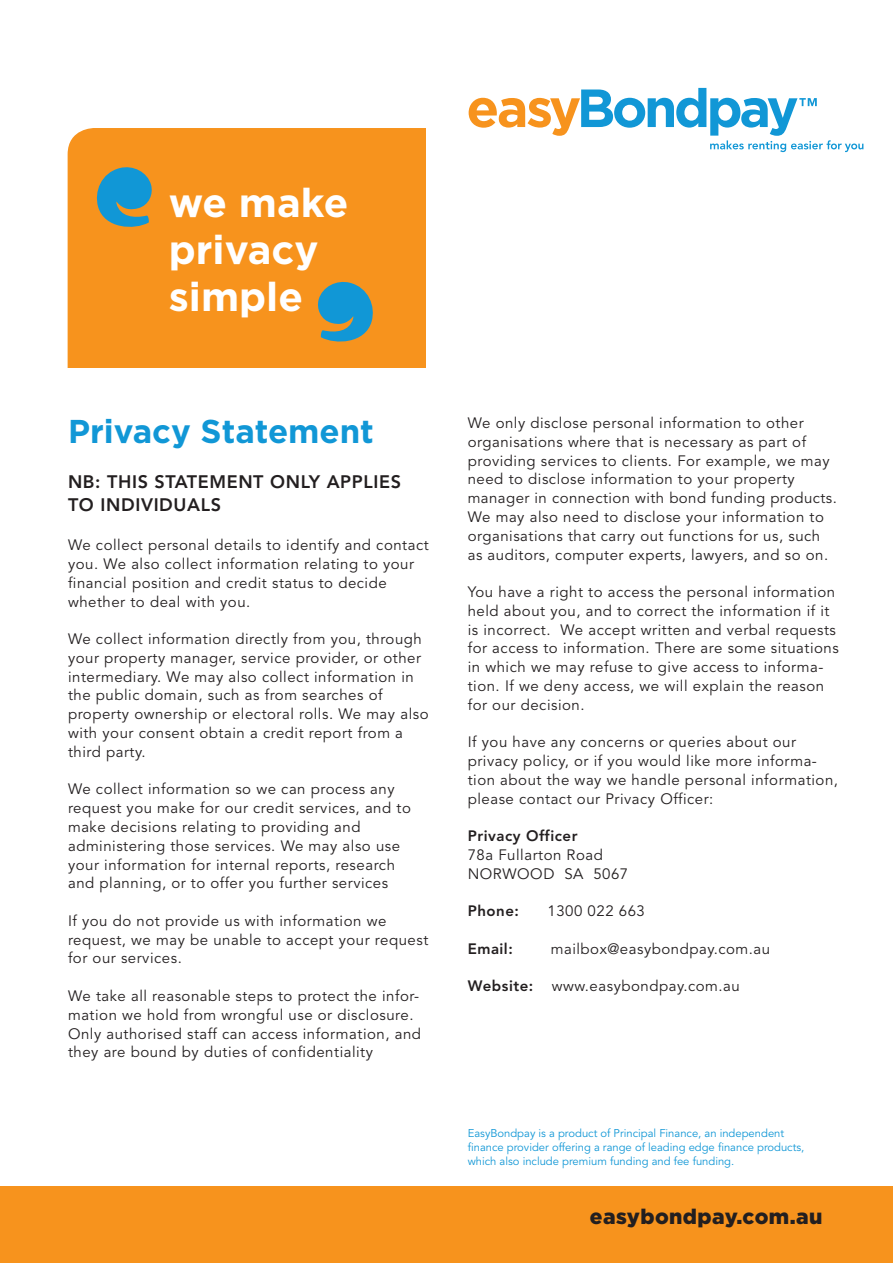
<style>
.page{position:relative;width:893px;height:1263px;background:#fff}
.page>*{position:absolute;margin:0;border:0;box-sizing:border-box;transform-origin:0 0}
.t1{font:700 40.2px/46.7px "Gotham Pro";color:#fff}
.t2{font:700 33px "Gotham Pro";color:#1197d6}
.t3{font:900 21px "Gotham Pro";letter-spacing:.02em;color:#231f20}
.t4{font:800 18px/22.5px "Avenir";letter-spacing:.035em;color:#231f20}
.t5{font:15px/18.8px "Avenir";letter-spacing:.035em;color:#231f20}
.t6{font:800 15px "Avenir";letter-spacing:.035em;color:#231f20}
.t7{font:11.25px/14.1px "Avenir";color:#1197d6}
.s1{font-weight:800}
</style>
<div class="page">
<div style="left:0;top:1186px;width:893px;height:77px;background:#f7931d"></div>
<svg style="left:469px;top:88px;width:394px;height:64px"></svg>
<div style="left:68px;top:128px;width:358px;height:239px;background:#f7931d"></div>
<svg style="left:97px;top:167px;width:55px;height:60px;background:#5095a3"></svg>
<svg style="left:318px;top:282px;width:55px;height:60px;background:#5095a3"></svg>
<h1 class="t1" style="left:169px;top:180px;width:181px">we make privacy simple</h1>
<h2 class="t2" style="left:68px;top:412px;width:307px">Privacy Statement</h2>
<p class="t4" style="left:68px;top:472px;width:335px">NB: THIS STATEMENT ONLY APPLIES<br>TO INDIVIDUALS</p>
<p class="t5" style="left:68px;top:537px;width:362px">We collect personal details to identify and contact you. We also collect information relating to your financial position and credit status to decide whether to deal with you.</p>
<p class="t5" style="left:68px;top:631px;width:362px">We collect information directly from you, through your property manager, service provider, or other intermediary. We may also collect information in the public domain, such as from searches of property ownership or electoral rolls. We may also with your consent obtain a credit report from a third party.</p>
<p class="t5" style="left:68px;top:781px;width:344px">We collect information so we can process any request you make for our credit services, and to make decisions relating to providing and administering those services. We may also use your information for internal reports, research and planning, or to offer you further services</p>
<p class="t5" style="left:68px;top:913px;width:362px">If you do not provide us with information we request, we may be unable to accept your request for our services.</p>
<p class="t5" style="left:68px;top:988px;width:355px">We take all reasonable steps to protect the infor&shy;mation we hold from wrongful use or disclosure.<br>Only authorised staff can access information, and they are bound by duties of confidentiality</p>
<p class="t5" style="left:468px;top:415px;width:371px">We only disclose personal information to other organisations where that is necessary as part of providing services to clients. For example, we may need to disclose information to your property manager in connection with bond funding products.<br>We may also need to disclose your information to organisations that carry out functions for us, such as auditors, computer experts, lawyers, and so on.</p>
<p class="t5" style="left:468px;top:584px;width:373px">You have a right to access the personal information held about you, and to correct the information if it is incorrect. We accept written and verbal requests for access to information. There are some situations in which we may refuse to give access to informa&shy;tion. If we deny access, we will explain the reason for our decision.</p>
<p class="t5" style="left:468px;top:734px;width:372px">If you have any concerns or queries about our privacy policy, or if you would like more informa&shy;tion about the way we handle personal information, please contact our Privacy Officer:</p>
<p class="t6" style="left:468px;top:830px;width:111px">Privacy Officer</p>
<p class="t5" style="left:468px;top:847px;width:162px">78a Fullarton Road<br>NORWOOD SA 5067</p>
<p class="t6" style="left:468px;top:905px;width:53px">Phone:</p>
<p class="t5" style="left:548px;top:903px;width:99px">1300 022 663</p>
<p class="t6" style="left:468px;top:942px;width:47px">Email:</p>
<p class="t5" style="left:551px;top:941px;width:221px">mailbox@easybondpay.com.au</p>
<p class="t5" style="left:468px;top:978px;width:274px"><span class="s1">Website:</span> www.easybondpay.com.au</p>
<p class="t7" style="left:468px;top:1127px;width:338px">EasyBondpay is a product of Principal Finance, an independent finance provider offering a range of leading edge finance products, which also include premium funding and fee funding.</p>
<h3 class="t3" style="left:590px;top:1205px;width:234px">easybondpay.com.au</h3>
</div>
